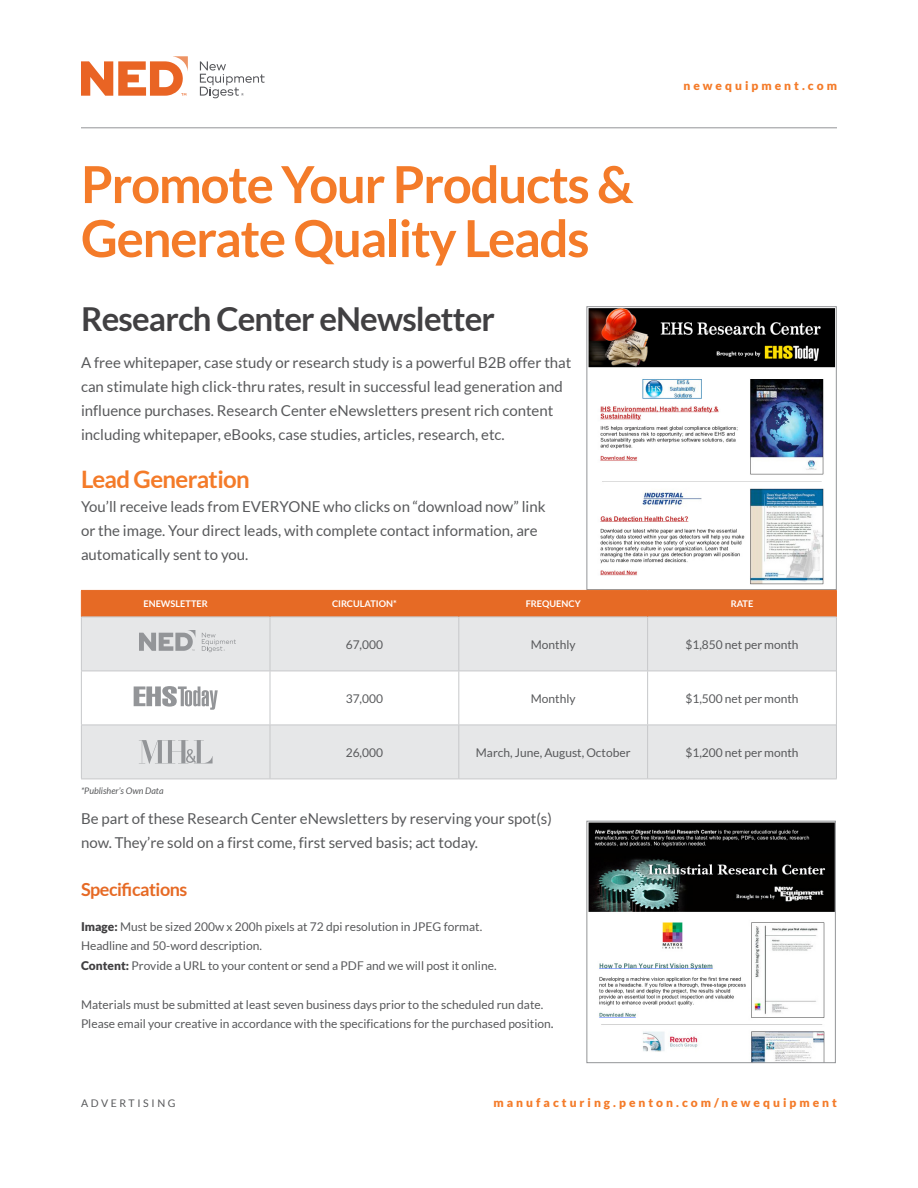
<style>
.page{position:relative;width:918px;height:1188px;background:#fff}
.page>*{position:absolute;margin:0;border:0;box-sizing:border-box;transform-origin:0 0}
.t1{font:700 51px/54px "Lato";letter-spacing:-.025em;color:#f47b29}
.t2{font:700 33px "Lato";letter-spacing:-.025em;color:#414042}
.t3{font:700 24px "Lato";letter-spacing:-.025em;color:#f47b29}
.t4{font:700 18px "Lato";letter-spacing:-.025em;color:#e66a25}
.t5{font:15px/24px "Lato";color:#58595b}
.t6{font:12px/19.5px "Lato";color:#58595b}
.t7{font:900 12px "Lato";letter-spacing:.25em;color:#f47b29}
.t8{font:10.5px "Lato";letter-spacing:.25em;color:#58595b}
.t9{font:700 9.15px "Lato";color:#fff}
.t10{font:italic 9px "Lato";color:#58595b}
.s1{font-weight:900;color:#414042}
.s2{font-size:13.5px}
</style>
<div class="page">
<hr style="left:81px;top:127px;width:756px;height:1px;background:#939598">
<svg style="left:200px;top:61px;width:65px;height:37px"></svg>
<svg style="left:81px;top:56px;width:107px;height:40px"></svg>
<img style="left:588px;top:308px;width:247px;height:277px">
<div style="left:586px;top:306px;width:251px;height:284px;border:1px solid #939598"></div>
<div style="left:82px;top:618px;width:754px;height:161px;background:#e6e7e8"></div>
<hr style="left:81px;top:617px;width:1px;height:54px;background:#c7c8ca">
<hr style="left:81px;top:617px;width:189px;height:1px;background:#c7c8ca">
<hr style="left:270px;top:617px;width:189px;height:1px;background:#c7c8ca">
<hr style="left:459px;top:617px;width:189px;height:1px;background:#c7c8ca">
<hr style="left:648px;top:617px;width:189px;height:1px;background:#c7c8ca">
<hr style="left:270px;top:617px;width:1px;height:54px;background:#c7c8ca">
<hr style="left:458px;top:617px;width:1px;height:54px;background:#c7c8ca">
<hr style="left:647px;top:617px;width:1px;height:54px;background:#c7c8ca">
<hr style="left:836px;top:617px;width:1px;height:54px;background:#c7c8ca">
<hr style="left:81px;top:725px;width:1px;height:54px;background:#c7c8ca">
<hr style="left:836px;top:671px;width:1px;height:54px;background:#c7c8ca">
<hr style="left:81px;top:725px;width:189px;height:1px;background:#c7c8ca">
<hr style="left:270px;top:725px;width:189px;height:1px;background:#c7c8ca">
<hr style="left:459px;top:725px;width:189px;height:1px;background:#c7c8ca">
<hr style="left:648px;top:725px;width:188px;height:1px;background:#c7c8ca">
<hr style="left:270px;top:725px;width:1px;height:54px;background:#c7c8ca">
<hr style="left:458px;top:725px;width:1px;height:54px;background:#c7c8ca">
<hr style="left:647px;top:725px;width:1px;height:54px;background:#c7c8ca">
<hr style="left:836px;top:725px;width:1px;height:54px;background:#c7c8ca">
<hr style="left:81px;top:779px;width:189px;height:1px;background:#c7c8ca">
<hr style="left:270px;top:779px;width:189px;height:1px;background:#c7c8ca">
<hr style="left:459px;top:779px;width:189px;height:1px;background:#c7c8ca">
<hr style="left:648px;top:779px;width:189px;height:1px;background:#c7c8ca">
<div style="left:81px;top:590px;width:756px;height:27px;background:#e66a25"></div>
<svg style="left:81px;top:671px;width:755px;height:54px"></svg>
<svg style="left:139px;top:740px;width:74px;height:24px;background:#cacbcd"></svg>
<img style="left:588px;top:823px;width:246px;height:238px">
<div style="left:586px;top:821px;width:250px;height:242px;border:1px solid #939598"></div>
<svg style="left:202px;top:633px;width:34px;height:19px"></svg>
<svg style="left:139px;top:630px;width:56px;height:21px"></svg>
<h1 class="t1" style="left:81px;top:157px;width:554px">Promote Your Products &amp;<br>Generate Quality Leads</h1>
<p class="t7" style="left:683px;top:79px;width:155px">newequipment.com</p>
<h2 class="t2" style="left:81px;top:300px;width:416px">Research Center eNewsletter</h2>
<p class="t5" style="left:81px;top:351px;width:492px">A free whitepaper, case study or research study is a powerful B2B offer that can stimulate high click-thru rates, result in successful lead generation and influence purchases. Research Center eNewsletters present rich content including whitepaper, eBooks, case studies, articles, research, etc.</p>
<h3 class="t3" style="left:81px;top:466px;width:170px">Lead Generation</h3>
<p class="t5" style="left:81px;top:495px;width:466px">You’ll receive leads from EVERYONE who clicks on “download now” link or the image. Your direct leads, with complete contact information, are automatically sent to you.</p>
<p class="t9" style="left:143px;top:599px;width:66px">ENEWSLETTER</p>
<p class="t9" style="left:332px;top:599px;width:66px">CIRCULATION*</p>
<p class="t9" style="left:526px;top:599px;width:56px">FREQUENCY</p>
<p class="t9" style="left:731px;top:599px;width:24px">RATE</p>
<p class="t6" style="left:346px;top:635px;width:39px">67,000</p>
<p class="t6" style="left:531px;top:635px;width:46px">Monthly</p>
<p class="t6" style="left:685px;top:635px;width:115px">$1,850 net per month</p>
<p class="t6" style="left:346px;top:689px;width:39px">37,000</p>
<p class="t6" style="left:531px;top:689px;width:46px">Monthly</p>
<p class="t6" style="left:685px;top:689px;width:115px">$1,500 net per month</p>
<p class="t10" style="left:81px;top:785px;width:84px">*Publisher’s Own Data</p>
<p class="t6" style="left:346px;top:743px;width:39px">26,000</p>
<p class="t6" style="left:476px;top:743px;width:156px">March, June, August, October</p>
<p class="t6" style="left:685px;top:743px;width:115px">$1,200 net per month</p>
<p class="t5" style="left:81px;top:807px;width:472px">Be part of these Research Center eNewsletters by reserving your spot(s) now. They’re sold on a first come, first served basis; act today.</p>
<p class="t4" style="left:81px;top:879px;width:108px">Specifications</p>
<p class="t6" style="left:81px;top:917px;width:417px"><span class="s1">Image:</span> Must be sized 200w x 200h pixels at 72 dpi resolution in JPEG format.<br>Headline and 50-word description.<br><span class="s1">Content:</span> Provide a URL to your content or send a PDF and we will post it online.</p>
<p class="t6" style="left:81px;top:995px;width:474px">Materials must be submitted at least seven business days prior to the scheduled run date.<br>Please email your creative in accordance with the specifications for the purchased position<span class="s2">.</span></p>
<p class="t8" style="left:81px;top:1097px;width:96px">ADVERTISING</p>
<p class="t7" style="left:494px;top:1095px;width:345px">manufacturing.penton.com/newequipment</p>
</div>
